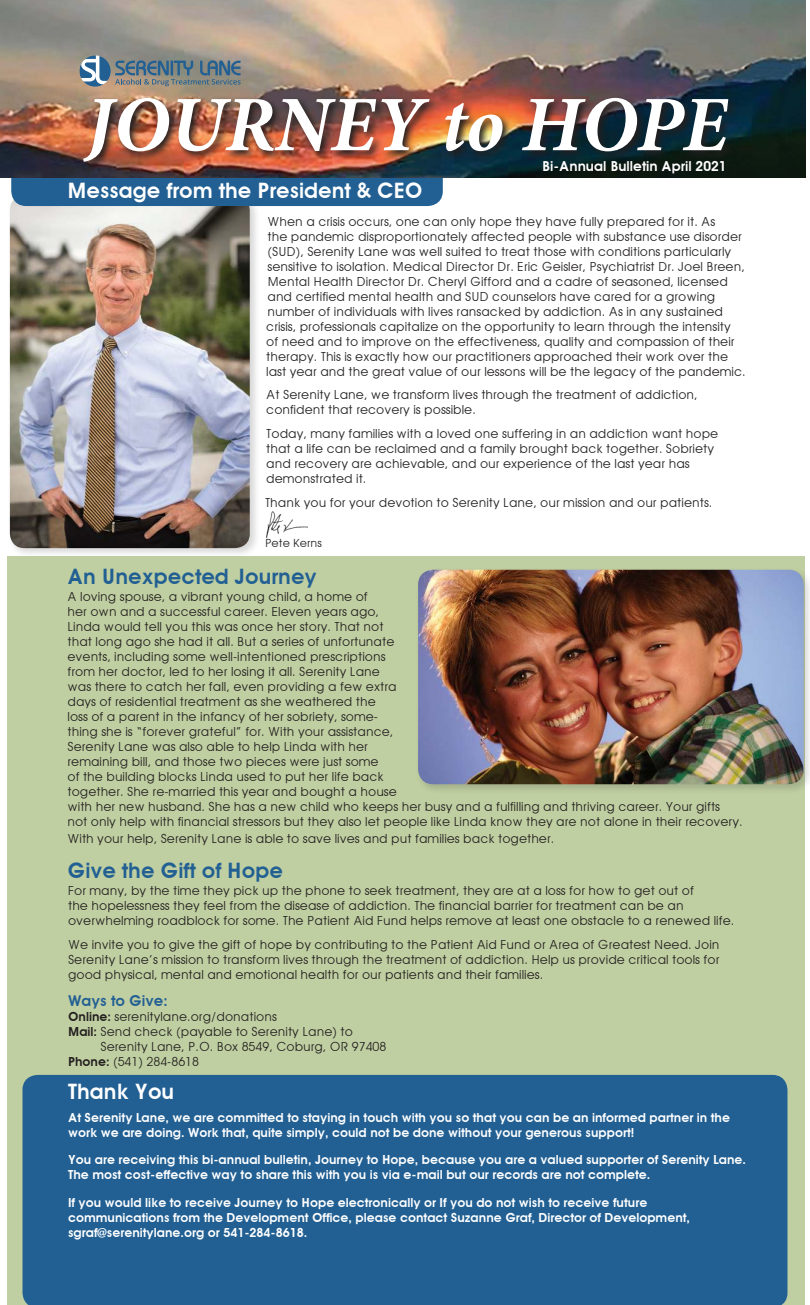
<style>
.page{position:relative;width:810px;height:1305px;background:#fff}
.page>*{position:absolute;margin:0;border:0;box-sizing:border-box;transform-origin:0 0}
.t1{font:italic 700 78.75px "Minion Pro";letter-spacing:-.01em;color:#fff}
.t2{font:600 21.25px "Avant Garde";color:#226093}
.t3{font:600 21.25px "Avant Garde";color:#fff}
.t4{font:600 15px "Avant Garde";color:#226093}
.t5{font:600 13.75px "Avant Garde";color:#fff}
.t6{font:12.5px/15px "Avant Garde";color:#221f1f}
.t7{font:600 12.5px/15px "Avant Garde";color:#fff}
.t8{font:11.25px "Avant Garde";color:#221f1f}
.s1{font-weight:600}
</style>
<div class="page">
<div style="left:7px;top:556px;width:798px;height:749px;background:#c0cfa2"></div>
<div style="left:415px;top:567px;width:395px;height:228px;background:#221f1f;opacity:.18"></div>
<img style="left:418px;top:570px;width:386px;height:214px">
<div style="left:7px;top:193px;width:253px;height:366px;background:#221f1f;opacity:.18"></div>
<img style="left:10px;top:196px;width:240px;height:352px">
<div style="left:23px;top:1075px;width:765px;height:230px;background:#226093"></div>
<div style="left:11px;top:156px;width:432px;height:50px;background:#226093;border-radius:15px"></div>
<img style="left:0;top:0;width:805px;height:177px">
<img style="left:81px;top:95px;width:658px;height:77px">
<svg style="left:79px;top:55px;width:162px;height:32px;background:#7a878d"></svg>
<img style="left:266px;top:511px;width:42px;height:27px">
<h1 class="t1" style="left:85px;top:95px;width:644px">JOURNEY to HOPE</h1>
<h2 class="t3" style="left:68px;top:183px;width:357px">Message from the President &amp; CEO</h2>
<p class="t5" style="left:542px;top:161px;width:186px">Bi-Annual Bulletin April 2021</p>
<p class="t6" style="left:266px;top:215px;width:481px">When a crisis occurs, one can only hope they have fully prepared for it. As<br>the pandemic disproportionately affected people with substance use disorder (SUD), Serenity Lane was well suited to treat those with conditions particularly sensitive to isolation. Medical Director Dr. Eric Geisler, Psychiatrist Dr. Joel Breen, Mental Health Director Dr. Cheryl Gifford and a cadre of seasoned, licensed and certified mental health and SUD counselors have cared for a growing number of individuals with lives ransacked by addiction. As in any sustained crisis, professionals capitalize on the opportunity to learn through the intensity of need and to improve on the effectiveness, quality and compassion of their therapy. This is exactly how our practitioners approached their work over the last year and the great value of our lessons will be the legacy of the pandemic.</p>
<p class="t6" style="left:266px;top:389px;width:433px">At Serenity Lane, we transform lives through the treatment of addiction, confident that recovery is possible.</p>
<p class="t6" style="left:266px;top:427px;width:454px">Today, many families with a loved one suffering in an addiction want hope that a life can be reclaimed and a family brought back together. Sobriety and recovery are achievable, and our experience of the last year has demonstrated it.</p>
<p class="t6" style="left:265px;top:496px;width:449px">Thank you for your devotion to Serenity Lane, our mission and our patients.</p>
<p class="t8" style="left:265px;top:539px;width:58px">Pete Kerns</p>
<h2 class="t2" style="left:68px;top:569px;width:251px">An Unexpected Journey</h2>
<p class="t6" style="left:68px;top:591px;width:677px">A loving spouse, a vibrant young child, a home of<br>her own and a successful career. Eleven years ago,<br>Linda would tell you this was once her story. That not<br>that long ago she had it all. But a series of unfortunate<br>events, including some well-intentioned prescriptions<br>from her doctor, led to her losing it all. Serenity Lane<br>was there to catch her fall, even providing a few extra<br>days of residential treatment as she weathered the<br>loss of a parent in the infancy of her sobriety, some-<br>thing she is “forever grateful” for. With your assistance,<br>Serenity Lane was also able to help Linda with her<br>remaining bill, and those two pieces were just some<br>of the building blocks Linda used to put her life back<br>together. She re-married this year and bought a house<br>with her new husband. She has a new child who keeps her busy and a fulfilling and thriving career. Your gifts not only help with financial stressors but they also let people like Linda know they are not alone in their recovery.</p>
<p class="t6" style="left:68px;top:832px;width:488px">With your help, Serenity Lane is able to save lives and put families back together.</p>
<h2 class="t2" style="left:68px;top:858px;width:217px">Give the Gift of Hope</h2>
<p class="t6" style="left:68px;top:884px;width:668px">For many, by the time they pick up the phone to seek treatment, they are at a loss for how to get out of<br>the hopelessness they feel from the disease of addiction. The financial barrier for treatment can be an overwhelming roadblock for some. The Patient Aid Fund helps remove at least one obstacle to a renewed life.</p>
<p class="t6" style="left:68px;top:938px;width:653px;text-align:justify">We invite you to give the gift of hope by contributing to the Patient Aid Fund or Area of Greatest Need. Join Serenity Lane’s mission to transform lives through the treatment of addiction. Help us provide critical tools for good physical, mental and emotional health for our patients and their families.</p>
<p class="t4" style="left:68px;top:991px;width:101px">Ways to Give:</p>
<p class="t6" style="left:68px;top:1010px;width:210px"><span class="s1">Online:</span> serenitylane.org/donations</p>
<p class="t6" style="left:68px;top:1025px;width:286px"><span class="s1">Mail:</span> Send check (payable to Serenity Lane) to</p>
<p class="t6" style="left:100px;top:1040px;width:287px">Serenity Lane, P.O. Box 8549, Coburg, OR 97408</p>
<p class="t6" style="left:68px;top:1055px;width:133px"><span class="s1">Phone:</span> (541) 284-8618</p>
<h2 class="t3" style="left:68px;top:1084px;width:108px">Thank You</h2>
<p class="t7" style="left:68px;top:1111px;width:663px">At Serenity Lane, we are committed to staying in touch with you so that you can be an informed partner in the work we are doing. Work that, quite simply, could not be done without your generous support!</p>
<p class="t7" style="left:68px;top:1154px;width:679px">You are receiving this bi-annual bulletin, Journey to Hope, because you are a valued supporter of Serenity Lane.<br>The most cost-effective way to share this with you is via e-mail but our records are not complete.</p>
<p class="t7" style="left:68px;top:1196px;width:623px">If you would like to receive Journey to Hope electronically or If you do not wish to receive future communications from the Development Office, please contact Suzanne Graf, Director of Development, sgraf@serenitylane.org or 541-284-8618.</p>
</div>
